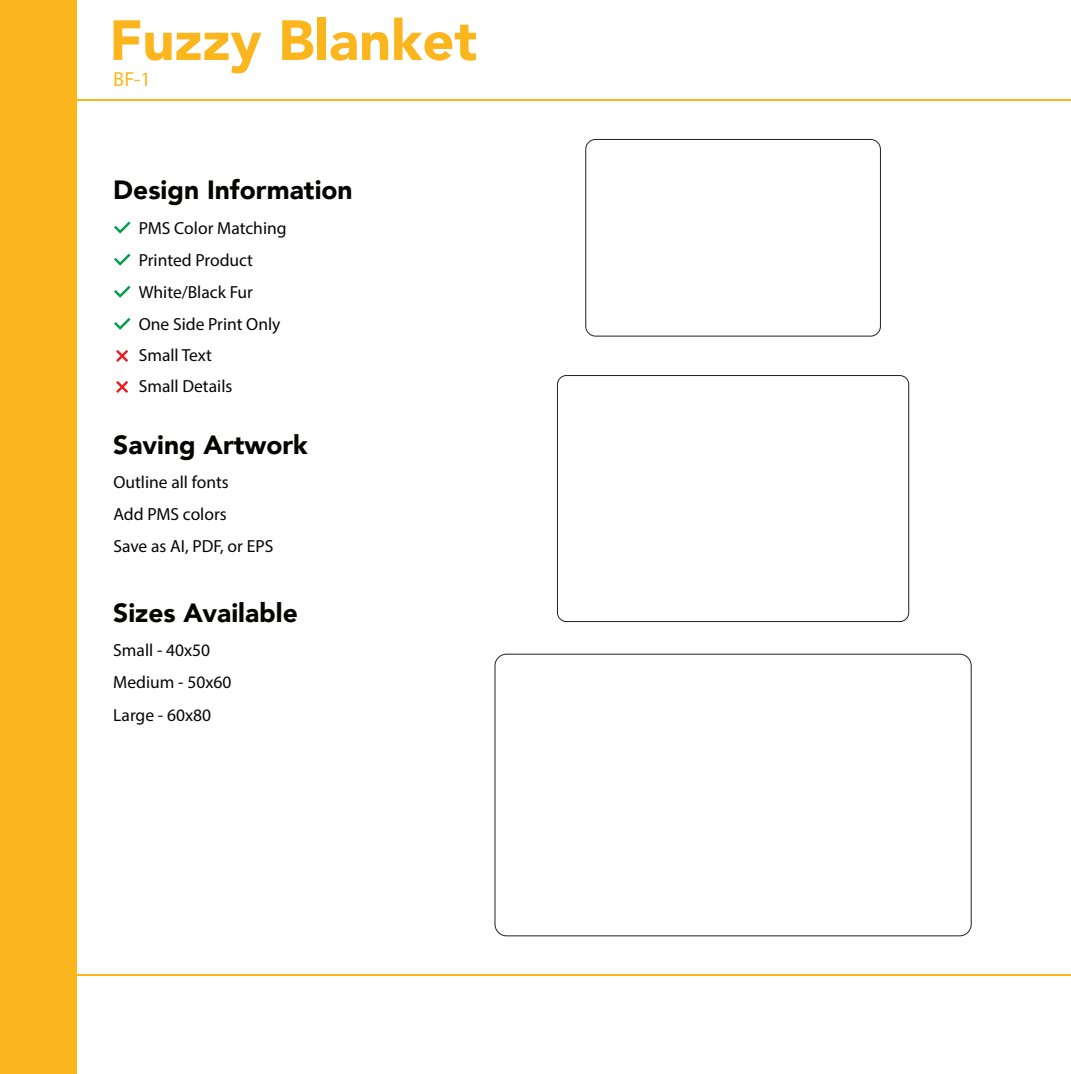
<style>
.page{position:relative;width:1071px;height:1074px;background:#fff}
.page>*{position:absolute;margin:0;border:0;box-sizing:border-box;transform-origin:0 0}
.t1{font:900 56px "Avenir";color:#fcb61d}
.t2{font:900 26.43px "Avenir";color:#040503}
.t3{font:20.47px "Myriad Pro";color:#fcb61d}
.t4{font:17.5px/31px "Myriad Pro";color:#050504}
</style>
<div class="page">
<svg style="left:114px;top:286px;width:17px;height:12px"></svg>
<svg style="left:116px;top:350px;width:12px;height:12px"></svg>
<svg style="left:116px;top:381px;width:12px;height:12px"></svg>
<svg style="left:114px;top:318px;width:17px;height:12px"></svg>
<svg style="left:114px;top:254px;width:17px;height:12px"></svg>
<svg style="left:114px;top:222px;width:17px;height:12px"></svg>
<hr style="left:0;top:100px;width:1071px;height:1px;background:#fcb61d">
<hr style="left:0;top:974px;width:1071px;height:1px;background:#fcb61d">
<div style="left:0;top:0;width:76px;height:1074px;background:#fcb61d"></div>
<div style="left:586px;top:139px;width:295px;height:197px;border:1px solid #231f20;border-radius:10px"></div>
<div style="left:557px;top:375px;width:352px;height:247px;border:1px solid #231f20;border-radius:9px"></div>
<div style="left:495px;top:654px;width:476px;height:282px;border:1px solid #231f20;border-radius:12px"></div>
<h1 class="t1" style="left:109px;top:-8px;width:370px">Fuzzy Blanket</h1>
<p class="t3" style="left:113px;top:66px;width:39px">BF-1</p>
<h2 class="t2" style="left:113px;top:167px;width:241px">Design Information</h2>
<p class="t4" style="left:139px;top:212px;width:149px">PMS Color Matching</p>
<p class="t4" style="left:139px;top:244px;width:116px">Printed Product</p>
<p class="t4" style="left:139px;top:276px;width:143px;line-height:32px">White/Black Fur<br>One Side Print Only</p>
<p class="t4" style="left:139px;top:340px;width:95px">Small Text<br>Small Details</p>
<h2 class="t2" style="left:113px;top:422px;width:196px">Saving Artwork</h2>
<p class="t4" style="left:113px;top:466px;width:117px">Outline all fonts</p>
<p class="t4" style="left:113px;top:498px;width:115px">Add PMS colors</p>
<p class="t4" style="left:113px;top:530px;width:161px">Save as AI, PDF, or EPS</p>
<h2 class="t2" style="left:113px;top:590px;width:186px">Sizes Available</h2>
<p class="t4" style="left:113px;top:635px;width:98px">Small - 40x50</p>
<p class="t4" style="left:113px;top:667px;width:120px">Medium - 50x60</p>
<p class="t4" style="left:113px;top:699px;width:99px">Large - 60x80</p>
</div>
